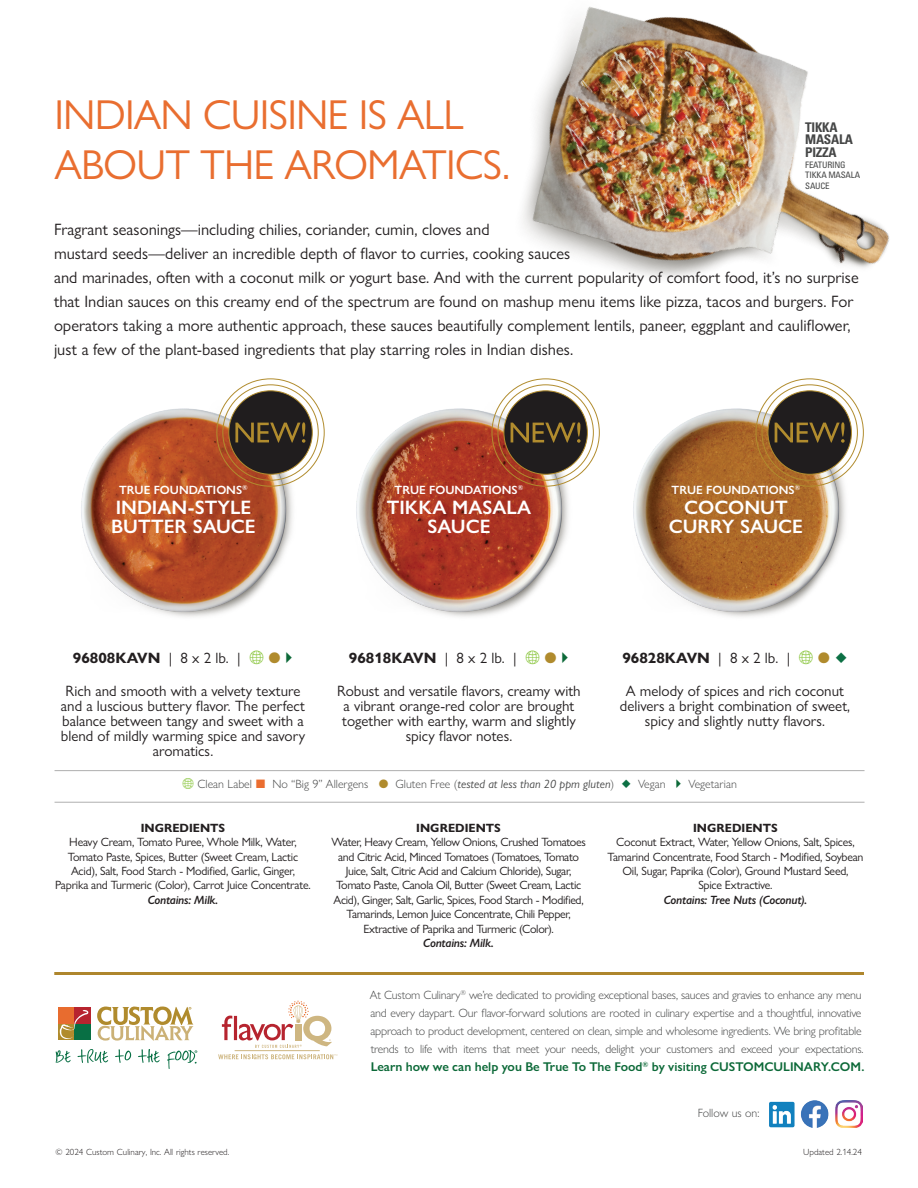
<style>
.page{position:relative;width:918px;height:1188px;background:#fff}
.page>*{position:absolute;margin:0;border:0;box-sizing:border-box;transform-origin:0 0}
.t1{font:42px/50.4px "Gill Sans Nova";letter-spacing:-.02em;color:#e96e30}
.t2{font:600 19.5px/19.5px "Gill Sans Nova";color:#fff;text-align:center}
.t3{font:16.5px/24px "Gill Sans Nova";color:#231f20}
.t4{font:15px/15px "Gill Sans Nova";color:#231f20;text-align:center}
.t5{font:700 15px "Gill Sans Nova";color:#231f20}
.t6{font:15px "Segoe UI Symbol";color:#b08b2d}
.t7{font:700 condensed 13.35px/12.5px "Univers LT Pro";letter-spacing:-.02em;color:#454646}
.t8{font:600 12.75px "Gill Sans Nova";color:#0c6938}
.t9{font:12px/14.4px "Gill Sans Nova";letter-spacing:-.025em;color:#231f20;text-align:center}
.t10{font:300 12px/18px "Gill Sans Nova";letter-spacing:-.02em;color:#454646}
.t11{font:300 12px "Gill Sans Nova";color:#454646}
.t12{font:italic 600 12px "Gill Sans Nova";letter-spacing:-.02em;color:#231f20}
.t13{font:600 12px "Gill Sans Nova";color:#fff}
.t14{font:700 12px "Gill Sans Nova";color:#231f20}
.t15{font:300 9px "Gill Sans Nova";color:#231f20}
.t16{font:condensed 8.85px/10.6px "Univers LT Pro";letter-spacing:-.02em;color:#454646}
.s1{font-weight:400}
.s2{color:#eb6d2f}
.s3{color:#b08b2d}
.s4{font-weight:400;font-style:italic}
.s5{color:#0c7044}
</style>
<div class="page">
<img style="left:522px;top:6px;width:367px;height:272px">
<img style="left:81px;top:381px;width:231px;height:236px">
<img style="left:356px;top:381px;width:231px;height:236px">
<img style="left:633px;top:381px;width:231px;height:236px">
<hr style="left:54px;top:972px;width:810px;height:3px;background:#ae862d">
<hr style="left:55px;top:802px;width:810px;height:1px;background:#afafaf">
<hr style="left:55px;top:770px;width:810px;height:1px;background:#afafaf">
<div style="left:504px;top:391px;width:83px;height:83px;background:#201d1e;border-radius:50%"></div>
<svg style="left:511px;top:422px;width:70px;height:21px"></svg>
<div style="left:229px;top:391px;width:83px;height:83px;background:#201d1e;border-radius:50%"></div>
<div style="left:229px;top:391px;width:83px;height:83px;border:1px solid #b18c2e;border-radius:50%"></div>
<svg style="left:235px;top:422px;width:70px;height:21px"></svg>
<div style="left:768px;top:391px;width:83px;height:83px;background:#201d1e;border-radius:50%"></div>
<svg style="left:775px;top:422px;width:70px;height:21px"></svg>
<img style="left:770px;top:1100px;width:92px;height:28px">
<svg style="left:58px;top:1024px;width:17px;height:16px"></svg>
<div style="left:75px;top:1024px;width:16px;height:16px;background:#086f44"></div>
<div style="left:58px;top:1007px;width:17px;height:17px;background:#e86c2f"></div>
<div style="left:75px;top:1007px;width:16px;height:17px;background:#b7242f"></div>
<svg style="left:60px;top:1010px;width:28px;height:29px"></svg>
<svg style="left:56px;top:1050px;width:15px;height:13px"></svg>
<svg style="left:77px;top:1049px;width:31px;height:14px"></svg>
<svg style="left:115px;top:1049px;width:16px;height:14px"></svg>
<svg style="left:138px;top:1049px;width:22px;height:14px"></svg>
<svg style="left:97px;top:1007px;width:96px;height:34px"></svg>
<svg style="left:167px;top:1050px;width:30px;height:19px"></svg>
<svg style="left:222px;top:1001px;width:110px;height:47px"></svg>
<svg style="left:218px;top:1054px;width:119px;height:5px"></svg>
<hr style="left:235px;top:1050px;width:85px;height:1px;background:#ceb681">
<h1 class="t1" style="left:55px;top:89px;width:457px">INDIAN CUISINE IS ALL<br>ABOUT THE AROMATICS.</h1>
<p class="t7" style="left:805px;top:121px;width:49px">TIKKA<br>MASALA<br>PIZZA</p>
<p class="t16" style="left:805px;top:159px;width:56px">FEATURING<br>TIKKA MASALA<br>SAUCE</p>
<p class="t3" style="left:54px;top:217px;width:806px">Fragrant seasonings—including chilies, coriander, cumin, cloves and<br>mustard seeds—deliver an incredible depth of flavor to curries, cooking sauces<br>and marinades, often with a coconut milk or yogurt base. And with the current popularity of comfort food, it’s no surprise that Indian sauces on this creamy end of the spectrum are found on mashup menu items like pizza, tacos and burgers. For operators taking a more authentic approach, these sauces beautifully complement lentils, paneer, eggplant and cauliflower, just a few of the plant-based ingredients that play starring roles in Indian dishes.</p>
<p class="t13" style="left:119px;top:483px;width:130px">TRUE FOUNDATIONS<sup>®</sup></p>
<h2 class="t2" style="left:111px;top:497px;width:146px;text-align:left">INDIAN-STYLE<br>BUTTER SAUCE</h2>
<p class="t13" style="left:395px;top:483px;width:130px">TRUE FOUNDATIONS<sup>®</sup></p>
<h2 class="t2" style="left:387px;top:497px;width:146px">TIKKA MASALA<br>SAUCE</h2>
<p class="t13" style="left:672px;top:483px;width:130px">TRUE FOUNDATIONS<sup>®</sup></p>
<h2 class="t2" style="left:669px;top:497px;width:136px">COCONUT<br>CURRY SAUCE</h2>
<p class="t5" style="left:73px;top:648px;width:169px">96808KAVN <span class="s1">| 8 x 2 lb. |</span></p>
<p class="t6" style="left:268px;top:649px;width:14px">●</p>
<p class="t4" style="left:61px;top:683px;width:246px">Rich and smooth with a velvety texture and a luscious buttery flavor. The perfect balance between tangy and sweet with a blend of mildly warming spice and savory aromatics.</p>
<p class="t5" style="left:349px;top:648px;width:169px">96818KAVN <span class="s1">| 8 x 2 lb. |</span></p>
<p class="t6" style="left:544px;top:649px;width:14px">●</p>
<p class="t4" style="left:337px;top:683px;width:245px">Robust and versatile flavors, creamy with a vibrant orange-red color are brought together with earthy, warm and slightly spicy flavor notes.</p>
<p class="t5" style="left:622px;top:648px;width:169px">96828KAVN <span class="s1">| 8 x 2 lb. |</span></p>
<p class="t4" style="left:620px;top:683px;width:232px">A melody of spices and rich coconut delivers a bright combination of sweet, spicy and slightly nutty flavors.</p>
<p class="t11" style="left:198px;top:777px;width:470px">Clean Label <span class="s2">⏹</span> No “Big 9” Allergens <span class="s3">●</span> Gluten Free (<span class="s4">tested at less than 20 ppm gluten</span>) <span class="s5">◆</span> Vegan</p>
<p class="t11" style="left:689px;top:777px;width:50px">Vegetarian</p>
<p class="t14" style="left:141px;top:820px;width:86px">INGREDIENTS</p>
<p class="t9" style="left:55px;top:835px;width:257px">Heavy Cream, Tomato Puree, Whole Milk, Water, Tomato Paste, Spices, Butter (Sweet Cream, Lactic Acid), Salt, Food Starch - Modified, Garlic, Ginger, Paprika and Turmeric (Color), Carrot Juice Concentrate.</p>
<p class="t12" style="left:148px;top:892px;width:72px">Contains: Milk.</p>
<p class="t14" style="left:693px;top:820px;width:86px">INGREDIENTS</p>
<p class="t9" style="left:607px;top:835px;width:258px">Coconut Extract, Water, Yellow Onions, Salt, Spices, Tamarind Concentrate, Food Starch - Modified, Soybean Oil, Sugar, Paprika (Color), Ground Mustard Seed,<br>Spice Extractive.</p>
<p class="t12" style="left:664px;top:892px;width:145px">Contains: Tree Nuts (Coconut).</p>
<p class="t14" style="left:416px;top:820px;width:86px">INGREDIENTS</p>
<p class="t9" style="left:332px;top:835px;width:256px">Water, Heavy Cream, Yellow Onions, Crushed Tomatoes and Citric Acid, Minced Tomatoes (Tomatoes, Tomato Juice, Salt, Citric Acid and Calcium Chloride), Sugar, Tomato Paste, Canola Oil, Butter (Sweet Cream, Lactic Acid), Ginger, Salt, Garlic, Spices, Food Starch - Modified, Tamarinds, Lemon Juice Concentrate, Chili Pepper, Extractive of Paprika and Turmeric (Color).</p>
<p class="t12" style="left:423px;top:936px;width:72px">Contains: Milk.</p>
<p class="t10" style="left:370px;top:986px;width:495px">At Custom Culinary<sup>®</sup> we’re dedicated to providing exceptional bases, sauces and gravies to enhance any menu and every daypart. Our flavor-forward solutions are rooted in culinary expertise and a thoughtful, innovative approach to product development, centered on clean, simple and wholesome ingredients. We bring profitable trends to life with items that meet your needs, delight your customers and exceed your expectations.</p>
<p class="t8" style="left:371px;top:1059px;width:495px">Learn how we can help you Be True To The Food<sup>®</sup> by visiting CUSTOMCULINARY.COM.</p>
<p class="t11" style="left:698px;top:1106px;width:63px">Follow us on:</p>
<p class="t15" style="left:56px;top:1146px;width:175px">© 2024 Custom Culinary, Inc. All rights reserved.</p>
<p class="t15" style="left:803px;top:1146px;width:60px">Updated 2.14.24</p>
</div>
